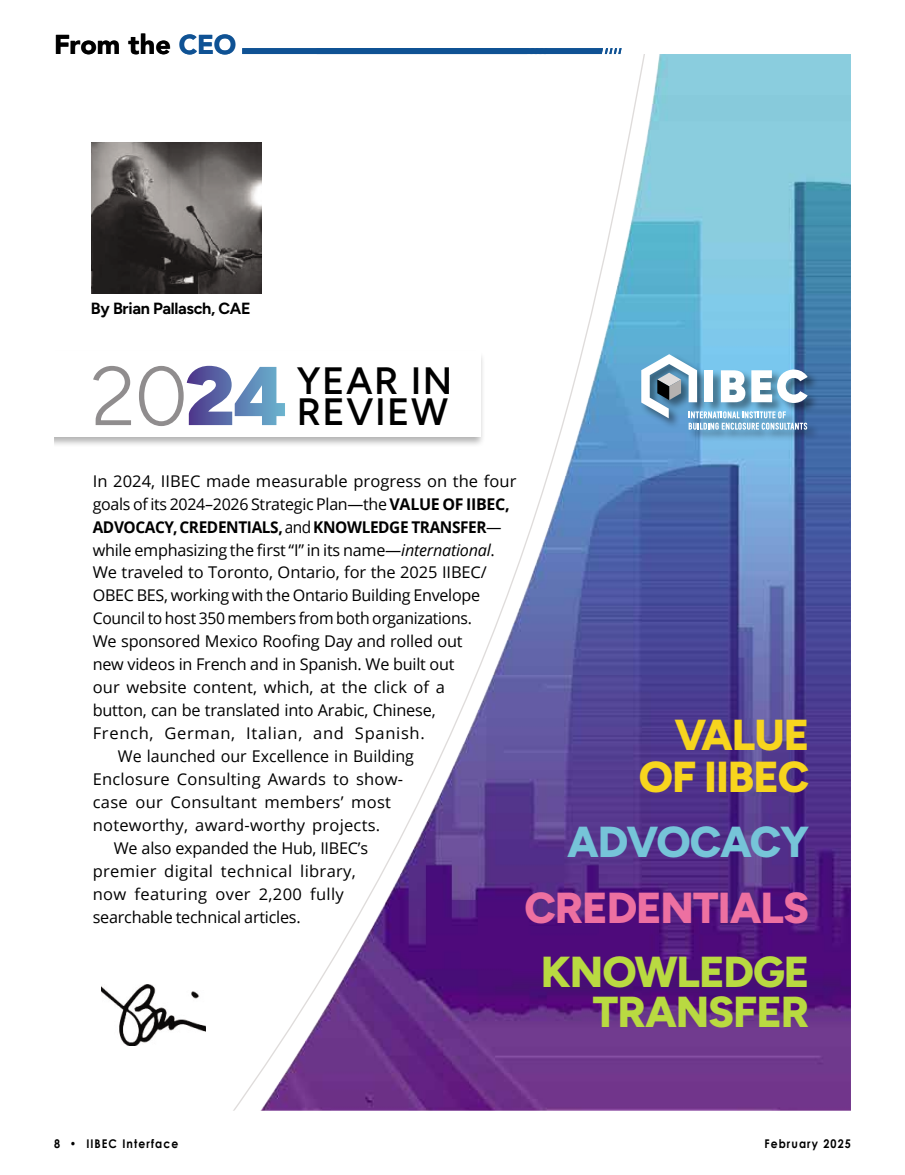
<style>
.page{position:relative;width:905px;height:1175px;background:#fff}
.page>*{position:absolute;margin:0;border:0;box-sizing:border-box;transform-origin:0 0}
.t1{font:800 43.35px/40.3px "Figtree";letter-spacing:-.025em;color:#b9da41;text-align:right}
.t2{font:800 43.35px/41.8px "Figtree";letter-spacing:-.025em;color:#f7d51e;text-align:right}
.t3{font:800 43.35px "Figtree";letter-spacing:-.025em;color:#ed70a1}
.t4{font:800 43.35px "Figtree";letter-spacing:-.025em;color:#76c4d8}
.t5{font:500 38.1px/31.2px "Figtree";letter-spacing:.04em;color:#000;text-align:right}
.t6{font:900 27px "Avenir LT Std";color:#000}
.t7{font:16.2px "Open Sans";letter-spacing:-.005em;color:#000}
.t8{font:16.2px "Open Sans";letter-spacing:.02em;color:#000}
.t9{font:16.2px "Open Sans";letter-spacing:.015em;color:#000}
.t10{font:700 16.2px "Open Sans";letter-spacing:-.025em;color:#000;scale:.95 1}
.t11{font:16.2px "Open Sans";letter-spacing:.04em;color:#000}
.t12{font:700 16.2px "Figtree";letter-spacing:-.02em;color:#000}
.t13{font:700 12px "Century Gothic";letter-spacing:.1em;color:#000;scale:.9 1}
.s1{color:#0f5294}
.s2{font-weight:300;font-size:83.1px;color:#908d8e}
.s3{font-weight:900;font-size:83.1px;color:#fff}
.s4{font-weight:700}
.s5{font-weight:400}
.s6{font-style:italic}
</style>
<div class="page">
<img style="left:205px;top:54px;width:645px;height:1056px">
<svg style="left:223px;top:54px;width:425px;height:1056px"></svg>
<div style="left:54px;top:350px;width:431px;height:98px;background:#000;opacity:.3"></div>
<div style="left:54px;top:351px;width:426px;height:85px;background:#fff"></div>
<div style="left:640px;top:354px;width:179px;height:88px;background:#000;opacity:.45"></div>
<svg style="left:641px;top:354px;width:166px;height:76px"></svg>
<img style="left:92px;top:142px;width:170px;height:152px">
<img style="left:101px;top:984px;width:104px;height:61px">
<div style="left:242px;top:48px;width:379px;height:6px;background:#0f5294"></div>
<h3 class="t6" style="left:54px;top:28px;width:184px">From the <span class="s1">CEO</span></h3>
<p class="t12" style="left:91px;top:298px;width:161px">By Brian Pallasch, CAE</p>
<h2 class="t5" style="left:91px;top:365px;width:363px"><span class="s2">20</span><span class="s3">24</span> YEAR IN<br>REVIEW</h2>
<p class="t7" style="left:93px;top:470px;width:425px">In 2024, IIBEC made measurable progress on the four</p>
<p class="t7" style="left:93px;top:492px;width:418px">goals of its 2024–2026 Strategic Plan—the <span class="s4">VALUE OF IIBEC,</span></p>
<p class="t10" style="left:93px;top:515px;width:432px">ADVOCACY, CREDENTIALS,<span class="s5">and</span> KNOWLEDGE TRANSFER<span class="s5">—</span></p>
<p class="t7" style="left:93px;top:538px;width:403px">while emphasizing the first “I” in its name—<span class="s6">international</span>.</p>
<p class="t7" style="left:93px;top:561px;width:396px">We traveled to Toronto, Ontario, for the 2025 IIBEC/</p>
<p class="t7" style="left:93px;top:584px;width:389px">OBEC BES, working with the Ontario Building Envelope</p>
<p class="t7" style="left:93px;top:607px;width:380px">Council to host 350 members from both organizations.</p>
<p class="t7" style="left:93px;top:630px;width:371px">We sponsored Mexico Roofing Day and rolled out</p>
<p class="t7" style="left:93px;top:653px;width:363px">new videos in French and in Spanish. We built out</p>
<p class="t7" style="left:93px;top:676px;width:353px">our website content, which, at the click of a</p>
<p class="t7" style="left:93px;top:699px;width:344px">button, can be translated into Arabic, Chinese,</p>
<p class="t11" style="left:93px;top:722px;width:333px">French, German, Italian, and Spanish.</p>
<p class="t7" style="left:118px;top:745px;width:298px">We launched our Excellence in Building</p>
<p class="t9" style="left:93px;top:768px;width:312px">Enclosure Consulting Awards to show-</p>
<p class="t8" style="left:93px;top:791px;width:300px">case our Consultant members’ most</p>
<p class="t9" style="left:93px;top:813px;width:289px">noteworthy, award-worthy projects.</p>
<p class="t7" style="left:114px;top:836px;width:256px">We also expanded the Hub, IIBEC’s</p>
<p class="t8" style="left:93px;top:859px;width:265px">premier digital technical library,</p>
<p class="t8" style="left:93px;top:882px;width:252px">now featuring over 2,200 fully</p>
<p class="t7" style="left:93px;top:905px;width:209px">searchable technical articles.</p>
<h1 class="t2" style="left:638px;top:713px;width:172px">VALUE<br>OF IIBEC</h1>
<h1 class="t4" style="left:567px;top:815px;width:243px">ADVOCACY</h1>
<h1 class="t3" style="left:524px;top:880px;width:286px">CREDENTIALS</h1>
<h1 class="t1" style="left:541px;top:950px;width:270px">KNOWLEDGE<br>TRANSFER</h1>
<p class="t13" style="left:54px;top:1136px;width:140px">8 • IIBEC Interface</p>
<p class="t13" style="left:764px;top:1136px;width:98px">February 2025</p>
</div>
